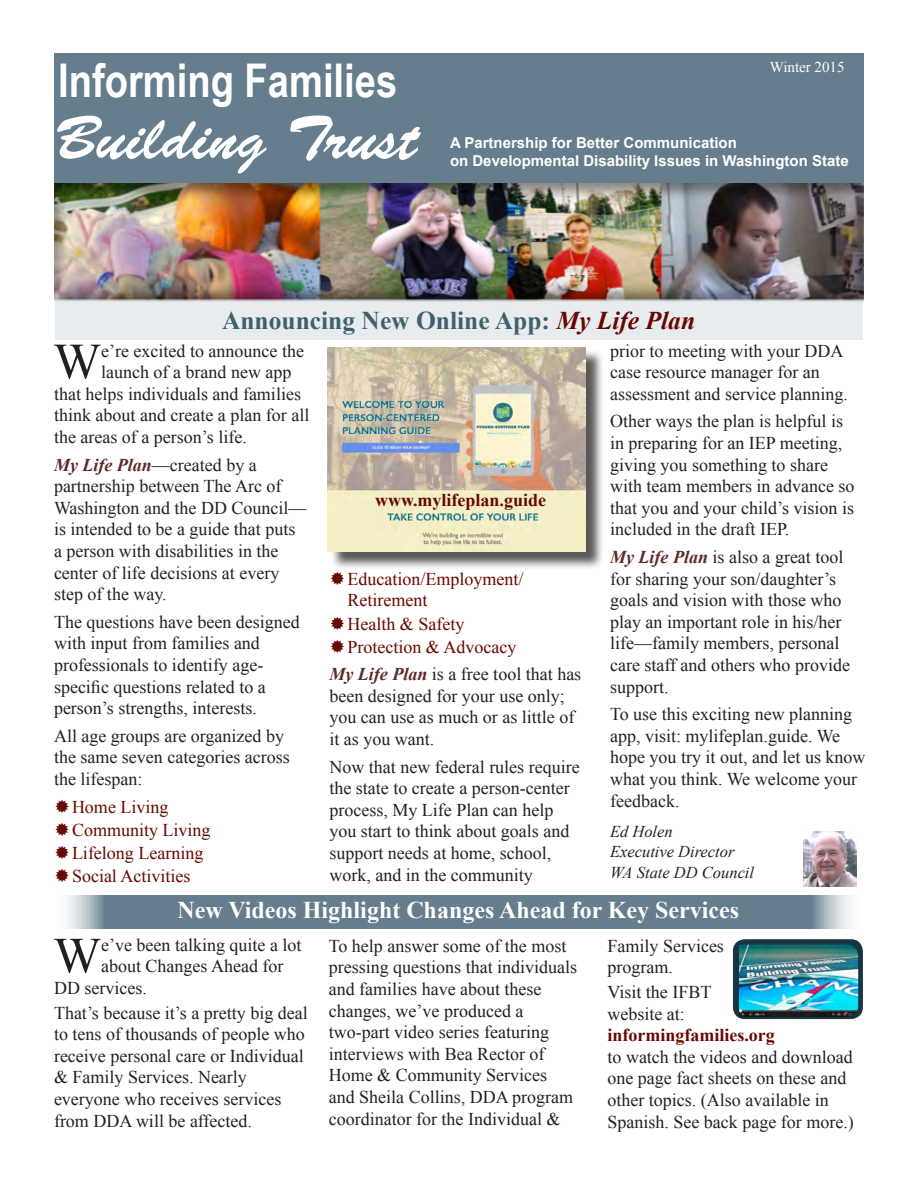
<style>
.page{position:relative;width:918px;height:1188px;background:#fff}
.page>*{position:absolute;margin:0;border:0;box-sizing:border-box;transform-origin:0 0}
.t1{font:61.5px "Brush Script Std";color:#fff}
.t2{font:50.55px "Times New Roman";color:#231f20}
.t3{font:700 46.5px "Arial Narrow";color:#fff}
.t4{font:700 25.5px "Times New Roman";color:#3e606f}
.t5{font:700 24px "Times New Roman";color:#fff}
.t6{font:18px/21.6px "Times New Roman";color:#231f20}
.t7{font:18px/21.6px "Times New Roman";color:#680700}
.t8{font:700 18px "Times New Roman";color:#680700}
.t9{font:italic 16.5px/19.8px "Times New Roman";color:#231f20}
.t10{font:700 15px "Arial";color:#fff}
.t11{font:15px "Times New Roman";color:#fff}
.s1{font-style:italic;color:#680700}
.s2{font-weight:700;font-style:italic;color:#5d2a29}
.s3{font-weight:700;color:#680700}
</style>
<div class="page">
<div style="left:54px;top:53px;width:809px;height:132px;background:#657d8c"></div>
<div style="left:55px;top:299px;width:808px;height:41px;background:#e8ecee"></div>
<img style="left:803px;top:832px;width:53px;height:54px">
<div style="left:330px;top:349px;width:274px;height:221px;background:#231f20;opacity:.75"></div>
<img style="left:328px;top:347px;width:257px;height:205px">
<div style="left:54px;top:896px;width:809px;height:33px;background:#657d8c"></div>
<div style="left:733px;top:940px;width:129px;height:79px;background:linear-gradient(to right,#183e4a,#183c48);border-radius:11px"></div>
<div style="left:733px;top:939px;width:130px;height:80px;border:1px solid #193441;border-radius:11px"></div>
<img style="left:739px;top:945px;width:119px;height:72px">
<div style="left:53px;top:182px;width:812px;height:120px;background:#231f20;opacity:.5"></div>
<p class="t3" style="left:58px;top:46px;width:341px">Informing Families</p>
<p class="t11" style="left:770px;top:57px;width:76px">Winter 2015</p>
<p class="t1" style="left:54px;top:104px;width:366px">Building Trust</p>
<p class="t10" style="left:450px;top:132px;width:288px">A Partnership for Better Communication</p>
<p class="t10" style="left:450px;top:150px;width:400px">on Developmental Disability Issues in Washington State</p>
<p class="t4" style="left:222px;top:302px;width:475px">Announcing New Online App: <span class="s1">My Life Plan</span></p>
<p class="t2" style="left:53px;top:327px;width:49px">W</p>
<p class="t6" style="left:101px;top:339px;width:204px">e’re excited to announce the</p>
<p class="t6" style="left:101px;top:361px;width:192px">launch of a brand new app</p>
<p class="t6" style="left:54px;top:383px;width:248px">that helps individuals and families</p>
<p class="t6" style="left:54px;top:404px;width:257px">think about and create a plan for all</p>
<p class="t6" style="left:54px;top:426px;width:194px">the areas of a person’s life.</p>
<p class="t6" style="left:54px;top:453px;width:254px"><span class="s2">My Life Plan</span>—created by a partnership between The Arc of<br>Washington and the DD Council— is intended to be a guide that puts a person with disabilities in the center of life decisions at every step of the way.</p>
<p class="t6" style="left:54px;top:611px;width:247px">The questions have been designed with input from families and professionals to identify age&shy;specific questions related to a person’s strengths, interests.</p>
<p class="t6" style="left:54px;top:725px;width:237px">All age groups are organized by the same seven categories across the lifespan:</p>
<p class="t7" style="left:72px;top:795px;width:98px">Home Living</p>
<p class="t7" style="left:72px;top:819px;width:140px">Community Living</p>
<p class="t7" style="left:72px;top:842px;width:133px">Lifelong Learning</p>
<p class="t7" style="left:72px;top:865px;width:120px">Social Activities</p>
<p class="t8" style="left:375px;top:488px;width:173px">www.mylifeplan.guide</p>
<p class="t7" style="left:347px;top:568px;width:178px">Education/Employment/<br>Retirement</p>
<p class="t7" style="left:347px;top:612px;width:118px">Health &amp; Safety</p>
<p class="t7" style="left:347px;top:636px;width:170px">Protection &amp; Advocacy</p>
<p class="t6" style="left:329px;top:663px;width:253px"><span class="s2">My Life Plan</span> is a free tool that has been designed for your use only; you can use as much or as little of it as you want.</p>
<p class="t6" style="left:329px;top:756px;width:252px">Now that new federal rules require the state to create a person-center process, My Life Plan can help you start to think about goals and support needs at home, school, work, and in the community</p>
<p class="t6" style="left:610px;top:339px;width:239px">prior to meeting with your DDA case resource manager for an assessment and service planning.</p>
<p class="t6" style="left:610px;top:410px;width:246px">Other ways the plan is helpful is in preparing for an IEP meeting, giving you something to share with team members in advance so that you and your child’s vision is included in the draft IEP.</p>
<p class="t6" style="left:610px;top:546px;width:242px"><span class="s2">My Life Plan</span> is also a great tool for sharing your son/daughter’s goals and vision with those who play an important role in his/her life—family members, personal care staff and others who provide support.</p>
<p class="t6" style="left:610px;top:703px;width:257px">To use this exciting new planning app, visit: mylifeplan.guide. We hope you try it out, and let us know what you think. We welcome your feedback.</p>
<p class="t9" style="left:610px;top:821px;width:126px">Ed Holen<br>Executive Director</p>
<p class="t9" style="left:610px;top:862px;width:146px">WA State DD Council</p>
<h3 class="t5" style="left:178px;top:893px;width:563px">New Videos Highlight Changes Ahead for Key Services</h3>
<p class="t6" style="left:608px;top:935px;width:118px">Family Services program.</p>
<p class="t6" style="left:608px;top:981px;width:248px">Visit the IFBT<br>website at: <span class="s3">informingfamilies.org<br></span>to watch the videos and download one page fact sheets on these and other topics. (Also available in<br>Spanish. See back page for more.)</p>
<p class="t2" style="left:53px;top:921px;width:49px">W</p>
<p class="t6" style="left:101px;top:934px;width:202px">e’ve been talking quite a lot</p>
<p class="t6" style="left:329px;top:935px;width:250px">To help answer some of the most pressing questions that individuals and families have about these changes, we’ve produced a two-part video series featuring interviews with Bea Rector of<br>Home &amp; Community Services and Sheila Collins, DDA program coordinator for the Individual &amp;</p>
<p class="t6" style="left:101px;top:955px;width:184px">about Changes Ahead for</p>
<p class="t6" style="left:54px;top:977px;width:94px">DD services.</p>
<p class="t6" style="left:54px;top:1001px;width:255px">That’s because it’s a pretty big deal to tens of thousands of people who receive personal care or Individual &amp; Family Services. Nearly everyone who receives services from DDA will be affected.</p>
</div>
